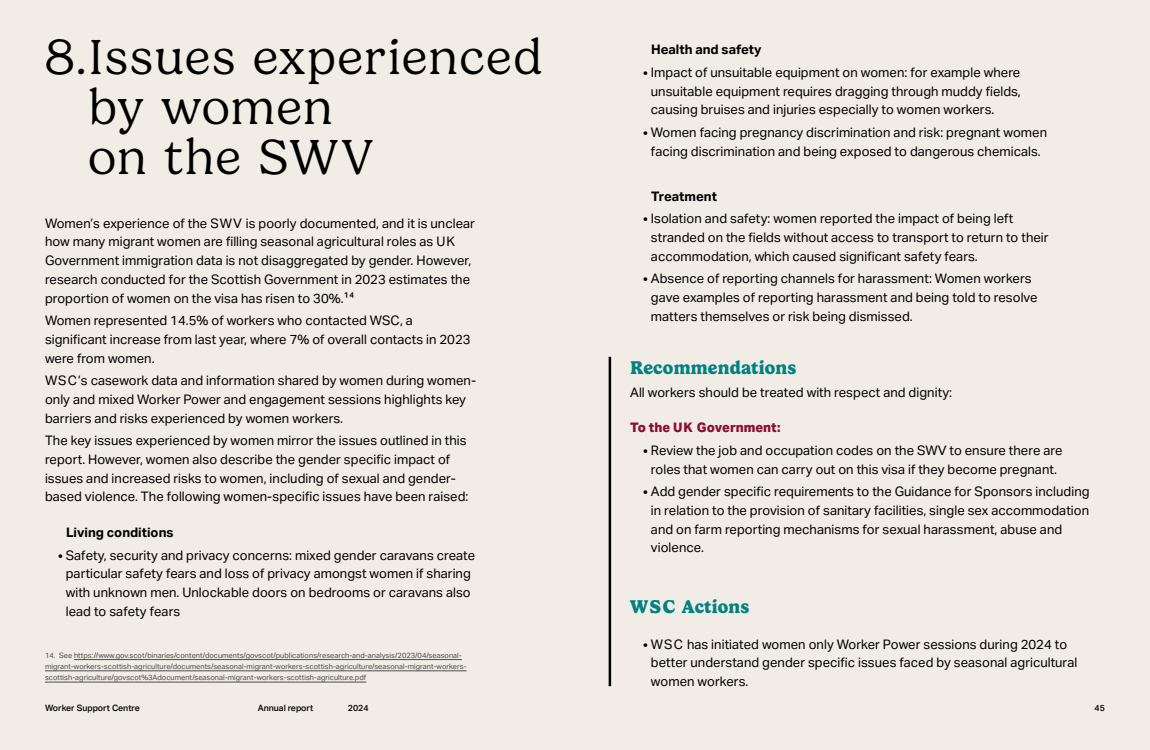
<style>
.page{position:relative;width:1150px;height:750px;background:#f1ece6}
.page>*{position:absolute;margin:0;border:0;box-sizing:border-box;transform-origin:0 0}
.t1{font:300 50px/50px "Gelica";letter-spacing:.03em;color:#000}
.t2{font:700 18.75px "Gelica";letter-spacing:.01em;color:#008280}
.t3{font:13.12px/18.8px "Aktiv Grotesk";color:#000}
.t4{font:700 13.12px "Aktiv Grotesk";color:#000}
.t5{font:800 13.12px "Aktiv Grotesk";color:#8c0f33}
.t6{font:500 8.75px "Aktiv Grotesk";color:#000}
.t7{font:7.38px/11.2px "Aktiv Grotesk";color:#4d4d4d}
</style>
<div class="page">
<hr style="left:609px;top:357px;width:2px;height:329px;background:#000">
<hr style="left:74px;top:659px;width:388px;height:1px;background:#4d4d4d">
<hr style="left:45px;top:671px;width:422px;height:1px;background:#4d4d4d">
<hr style="left:45px;top:682px;width:321px;height:1px;background:#4d4d4d">
<h1 class="t1" style="left:89px;top:33px;width:455px;text-indent:-44px">8.Issues experienced by women<br>on the SWV</h1>
<p class="t3" style="left:45px;top:214px;width:432px">Women’s experience of the SWV is poorly documented, and it is unclear how many migrant women are filling seasonal agricultural roles as UK Government immigration data is not disaggregated by gender. However, research conducted for the Scottish Government in 2023 estimates the proportion of women on the visa has risen to 30%.14</p>
<p class="t3" style="left:45px;top:311px;width:427px">Women represented 14.5% of workers who contacted WSC, a significant increase from last year, where 7% of overall contacts in 2023 were from women.</p>
<p class="t3" style="left:45px;top:371px;width:433px">WSC’s casework data and information shared by women during women&shy;only and mixed Worker Power and engagement sessions highlights key barriers and risks experienced by women workers.</p>
<p class="t3" style="left:45px;top:431px;width:425px">The key issues experienced by women mirror the issues outlined in this report. However, women also describe the gender specific impact of issues and increased risks to women, including of sexual and gender&shy;based violence. The following women-specific issues have been raised:</p>
<p class="t4" style="left:66px;top:525px;width:109px">Living conditions</p>
<p class="t3" style="left:66px;top:546px;width:411px;text-indent:-8px">• Safety, security and privacy concerns: mixed gender caravans create particular safety fears and loss of privacy amongst women if sharing with unknown men. Unlockable doors on bedrooms or caravans also lead to safety fears</p>
<p class="t7" style="left:45px;top:650px;width:423px">14. See https://www.gov.scot/binaries/content/documents/govscot/publications/research-and-analysis/2023/04/seasonal&shy;migrant-workers-scottish-agriculture/documents/seasonal-migrant-workers-scottish-agriculture/seasonal-migrant-workers&shy;scottish-agriculture/govscot%3Adocument/seasonal-migrant-workers-scottish-agriculture.pdf</p>
<p class="t4" style="left:651px;top:42px;width:112px">Health and safety</p>
<p class="t3" style="left:651px;top:63px;width:371px;text-align:justify;text-indent:-8px">• Impact of unsuitable equipment on women: for example where unsuitable equipment requires dragging through muddy fields, causing bruises and injuries especially to women workers.</p>
<p class="t3" style="left:643px;top:123px;width:405px;text-align:center">• Women facing pregnancy discrimination and risk: pregnant women facing discrimination and being exposed to dangerous chemicals.</p>
<p class="t4" style="left:651px;top:188px;width:67px">Treatment</p>
<p class="t3" style="left:651px;top:209px;width:399px;text-indent:-8px">• Isolation and safety: women reported the impact of being left stranded on the fields without access to transport to return to their accommodation, which caused significant safety fears.</p>
<p class="t3" style="left:651px;top:269px;width:388px;text-indent:-8px">• Absence of reporting channels for harassment: Women workers gave examples of reporting harassment and being told to resolve matters themselves or risk being dismissed.</p>
<h2 class="t2" style="left:630px;top:357px;width:168px">Recommendations</h2>
<p class="t3" style="left:630px;top:383px;width:324px">All workers should be treated with respect and dignity:</p>
<p class="t5" style="left:630px;top:420px;width:152px">To the UK Government:</p>
<p class="t3" style="left:643px;top:441px;width:421px;text-align:center">• Review the job and occupation codes on the SWV to ensure there are roles that women can carry out on this visa if they become pregnant.</p>
<p class="t3" style="left:651px;top:482px;width:440px;text-indent:-8px">• Add gender specific requirements to the Guidance for Sponsors including in relation to the provision of sanitary facilities, single sex accommodation and on farm reporting mechanisms for sexual harassment, abuse and violence.</p>
<h2 class="t2" style="left:630px;top:596px;width:121px">WSC Actions</h2>
<p class="t3" style="left:651px;top:635px;width:428px;text-indent:-8px">• WSC has initiated women only Worker Power sessions during 2024 to better understand gender specific issues faced by seasonal agricultural women workers.</p>
<p class="t6" style="left:45px;top:703px;width:96px">Worker Support Centre</p>
<p class="t6" style="left:258px;top:703px;width:57px">Annual report</p>
<p class="t6" style="left:348px;top:703px;width:22px">2024</p>
<p class="t6" style="left:1095px;top:703px;width:12px">45</p>
</div>
